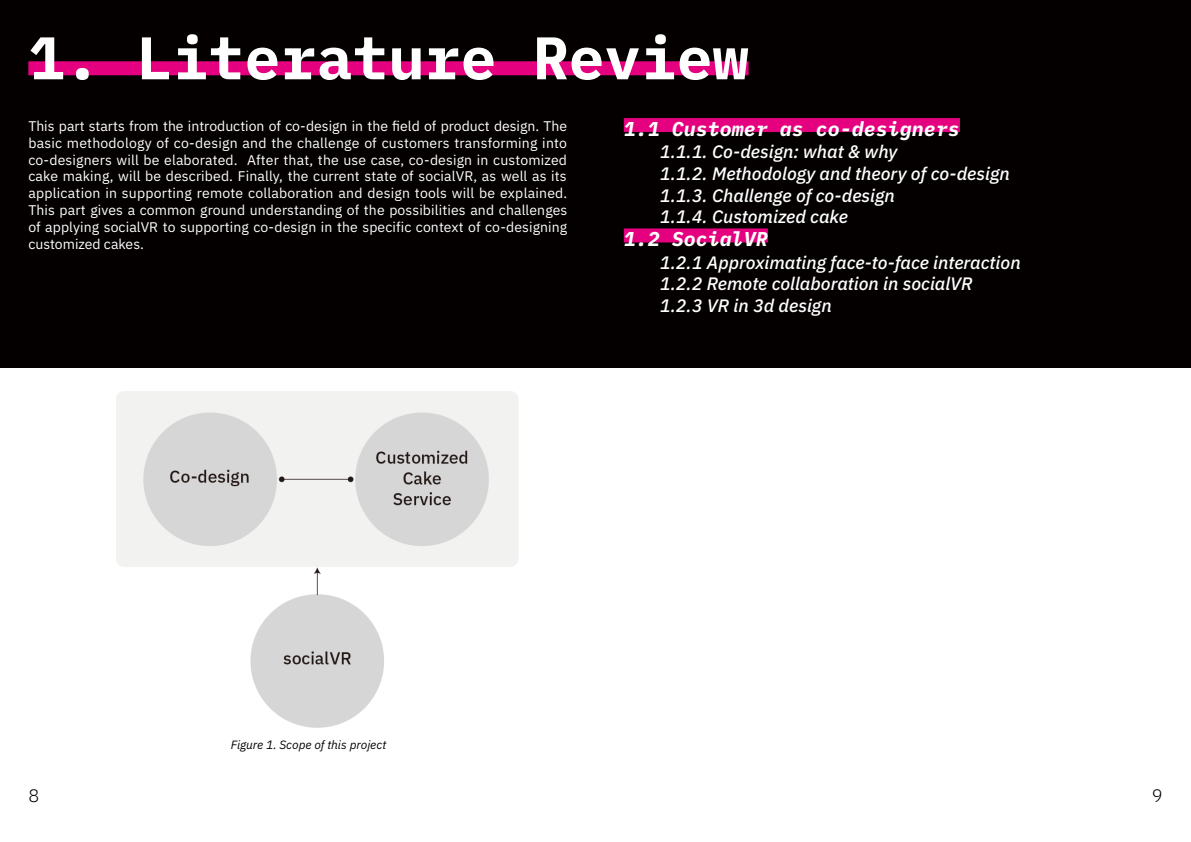
<style>
.page{position:relative;width:1191px;height:842px;background:#fff}
.page>*{position:absolute;margin:0;border:0;box-sizing:border-box;transform-origin:0 0}
.t1{font:700 60px "IBM Plex Mono";color:#fff}
.t2{font:italic 700 20px "IBM Plex Mono";color:#fff}
.t3{font:italic 500 18px/21.6px "IBM Plex Sans";color:#fff}
.t4{font:300 18px "IBM Plex Mono";color:#000}
.t5{font:14px/16.8px "IBM Plex Sans";letter-spacing:.005em;color:#fff;text-align:justify}
.t6{font:italic 12px "IBM Plex Sans";letter-spacing:-.005em;color:#000}
</style>
<div class="page">
<div style="left:0;top:0;width:1191px;height:367px;background:#040000"></div>
<div style="left:28px;top:61px;width:720px;height:14px;background:#e4007f"></div>
<img style="left:117px;top:391px;width:401px;height:336px">
<div style="left:624px;top:118px;width:336px;height:14px;background:#e4007f"></div>
<div style="left:624px;top:228px;width:144px;height:14px;background:#e4007f"></div>
<h1 class="t1" style="left:28px;top:10px;width:722px">1. Literature Review</h1>
<p class="t5" style="left:28px;top:116px;width:540px">This part starts from the introduction of co-design in the field of product design. The basic methodology of co-design and the challenge of customers transforming into co-designers will be elaborated. After that, the use case, co-design in customized cake making, will be described. Finally, the current state of socialVR, as well as its application in supporting remote collaboration and design tools will be explained.<br>This part gives a common ground understanding of the possibilities and challenges of applying socialVR to supporting co-design in the specific context of co-designing customized cakes.</p>
<h2 class="t2" style="left:624px;top:113px;width:338px">1.1 Customer as co-designers</h2>
<p class="t3" style="left:660px;top:140px;width:351px">1.1.1. Co-design: what &amp; why<br>1.1.2. Methodology and theory of co-design<br>1.1.3. Challenge of co-design<br>1.1.4. Customized cake</p>
<h2 class="t2" style="left:624px;top:223px;width:145px">1.2 SocialVR</h2>
<p class="t3" style="left:660px;top:250px;width:362px">1.2.1 Approximating face-to-face interaction<br>1.2.2 Remote collaboration in socialVR<br>1.2.3 VR in 3d design</p>
<p class="t6" style="left:231px;top:736px;width:157px">Figure 1. Scope of this project</p>
<p class="t4" style="left:28px;top:782px;width:12px">8</p>
<p class="t4" style="left:1151px;top:782px;width:12px">9</p>
</div>
